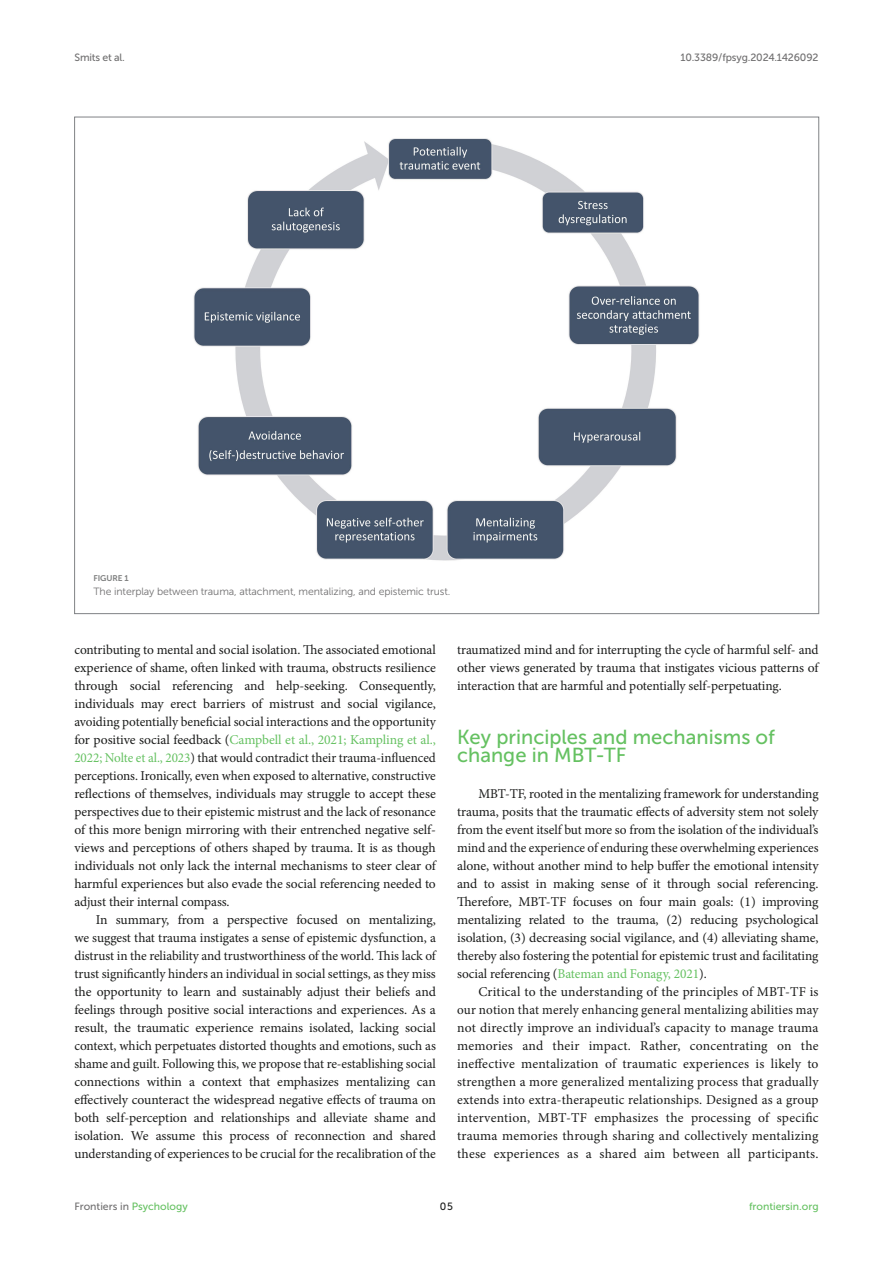
<style>
.page{position:relative;width:893px;height:1263px;background:#fff}
.page>*{position:absolute;margin:0;border:0;box-sizing:border-box;transform-origin:0 0}
.HEAD_1{font:20.25px/18px "Museo Sans 500";color:#65c161}
.TEXT{font:13.5px/18px "Minion Pro";letter-spacing:-.005em;color:#1b1c1b;text-align:justify}
.TEXT_FLUSH{font:13.5px/18px "Minion Pro";letter-spacing:-.005em;color:#1b1c1b;text-align:justify}
.FIG_LEG{font:10.5px "Museo Sans 300";letter-spacing:-.01em;color:#706f70}
.t1{font:10.5px "Museo Sans 500";letter-spacing:-.015em;color:#706f70}
.t2{font:10.5px "Museo Sans 500";color:#65c161}
.t3{font:10.5px "Museo Sans 500";color:#1b1c1b}
.FIG_HD{font:8.25px "Museo Sans 700";letter-spacing:-.01em;color:#7e7f7f}
.s1{color:#65c161}
</style>
<div class="page">
<img style="left:193px;top:138px;width:507px;height:423px">
<p class="t1" style="left:74px;top:51px;width:52px">Smits et al.</p>
<p class="t1" style="left:680px;top:51px;width:140px">10.3389/fpsyg.2024.1426092</p>
<p class="FIG_HD" style="left:94px;top:574px;width:37px">FIGURE 1</p>
<p class="FIG_LEG" style="left:94px;top:585px;width:358px">The interplay between trauma, attachment, mentalizing, and epistemic trust.</p>
<p class="TEXT" style="left:74px;top:641px;width:363px">contributing to mental and social isolation. The associated emotional experience of shame, often linked with trauma, obstructs resilience through social referencing and help-seeking. Consequently, individuals may erect barriers of mistrust and social vigilance, avoiding potentially beneficial social interactions and the opportunity for positive social feedback (<span class="s1">Campbell et al., 2021; Kampling et al., 2022; Nolte et al., 2023</span>) that would contradict their trauma-influenced perceptions. Ironically, even when exposed to alternative, constructive reflections of themselves, individuals may struggle to accept these perspectives due to their epistemic mistrust and the lack of resonance of this more benign mirroring with their entrenched negative self&shy;views and perceptions of others shaped by trauma. It is as though individuals not only lack the internal mechanisms to steer clear of harmful experiences but also evade the social referencing needed to adjust their internal compass.</p>
<p class="TEXT" style="left:74px;top:911px;width:363px;text-indent:21px">In summary, from a perspective focused on mentalizing, we suggest that trauma instigates a sense of epistemic dysfunction, a distrust in the reliability and trustworthiness of the world. This lack of trust significantly hinders an individual in social settings, as they miss the opportunity to learn and sustainably adjust their beliefs and feelings through positive social interactions and experiences. As a result, the traumatic experience remains isolated, lacking social context, which perpetuates distorted thoughts and emotions, such as shame and guilt. Following this, we propose that re-establishing social connections within a context that emphasizes mentalizing can effectively counteract the widespread negative effects of trauma on both self-perception and relationships and alleviate shame and isolation. We assume this process of reconnection and shared understanding of experiences to be crucial for the recalibration of the</p>
<p class="TEXT" style="left:457px;top:641px;width:363px">traumatized mind and for interrupting the cycle of harmful self- and other views generated by trauma that instigates vicious patterns of interaction that are harmful and potentially self-perpetuating.</p>
<p class="HEAD_1" style="left:457px;top:728px;width:319px">Key principles and mechanisms of change in MBT-TF</p>
<p class="TEXT_FLUSH" style="left:457px;top:785px;width:363px;text-indent:21px">MBT-TF, rooted in the mentalizing framework for understanding trauma, posits that the traumatic effects of adversity stem not solely from the event itself but more so from the isolation of the individual’s mind and the experience of enduring these overwhelming experiences alone, without another mind to help buffer the emotional intensity and to assist in making sense of it through social referencing.<br>Therefore, MBT-TF focuses on four main goals: (1) improving mentalizing related to the trauma, (2) reducing psychological isolation, (3) decreasing social vigilance, and (4) alleviating shame, thereby also fostering the potential for epistemic trust and facilitating social referencing (<span class="s1">Bateman and Fonagy, 2021</span>).</p>
<p class="TEXT" style="left:457px;top:983px;width:363px;text-indent:21px">Critical to the understanding of the principles of MBT-TF is our notion that merely enhancing general mentalizing abilities may not directly improve an individual’s capacity to manage trauma memories and their impact. Rather, concentrating on the ineffective mentalization of traumatic experiences is likely to strengthen a more generalized mentalizing process that gradually extends into extra-therapeutic relationships. Designed as a group intervention, MBT-TF emphasizes the processing of specific trauma memories through sharing and collectively mentalizing these experiences as a shared aim between all participants.</p>
<p class="t1" style="left:74px;top:1200px;width:115px">Frontiers in <span class="s1">Psychology</span></p>
<p class="t3" style="left:440px;top:1200px;width:14px">05</p>
<p class="t2" style="left:749px;top:1200px;width:71px">frontiersin.org</p>
</div>
